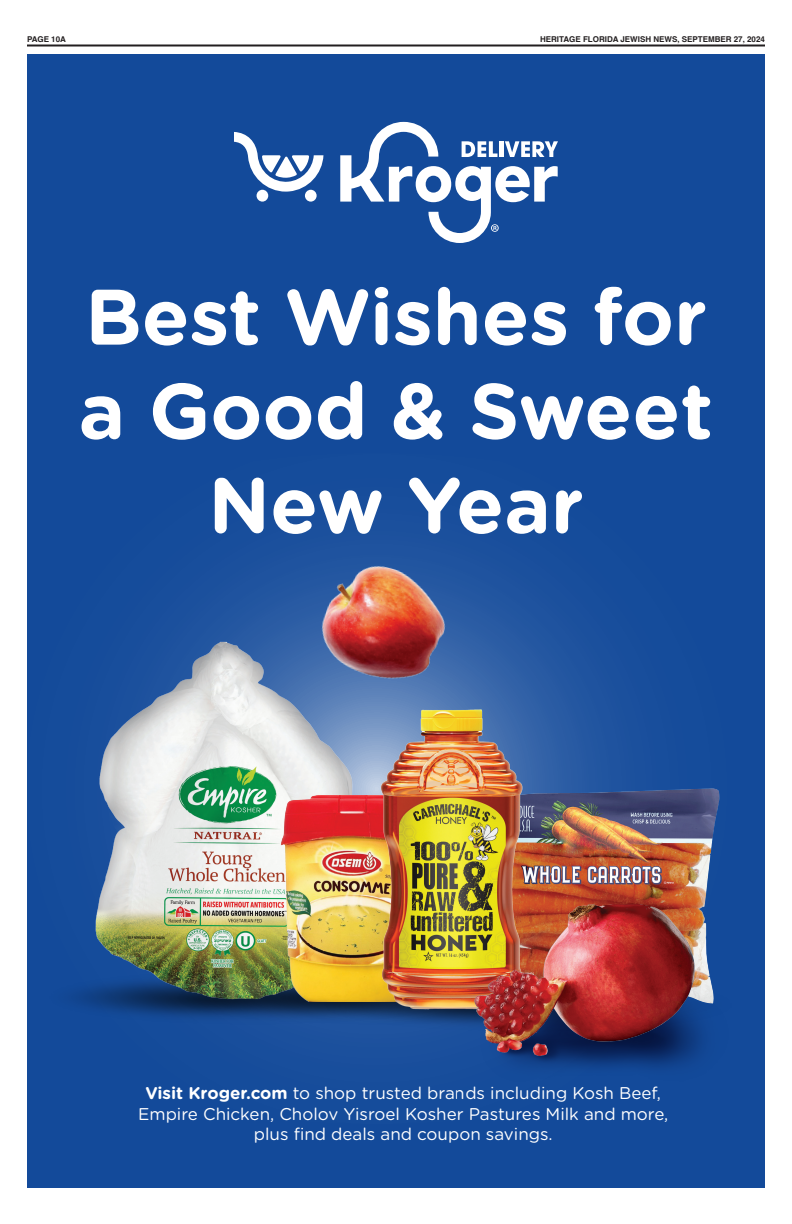
<style>
.page{position:relative;width:792px;height:1224px;background:#fff}
.page>*{position:absolute;margin:0;border:0;box-sizing:border-box;transform-origin:0 0}
.t1{font:700 78.5px/94.2px "Gotham Rounded";color:#fff;text-align:center}
.t2{font:17px/20.4px "Gotham Rounded";color:#fff;text-align:center}
.t3{font:700 8px "Helvetica";color:#231f20}
.s1{font-weight:700}
</style>
<div class="page">
<hr style="left:27px;top:44px;width:738px;height:2px;background:#231f20">
<div style="left:27px;top:54px;width:738px;height:1134px;background:#134a9a"></div>
<svg style="left:183px;top:570px;width:443px;height:218px;fill:#1f539f"></svg>
<img style="left:539px;top:788px;width:181px;height:73px">
<img style="left:156px;top:1010px;width:148px;height:18px">
<img style="left:304px;top:1010px;width:154px;height:29px">
<img style="left:74px;top:632px;width:271px;height:378px">
<img style="left:252px;top:795px;width:93px;height:206px">
<img style="left:345px;top:701px;width:194px;height:321px">
<img style="left:458px;top:861px;width:252px;height:33px">
<img style="left:458px;top:894px;width:256px;height:174px">
<img style="left:231px;top:540px;width:264px;height:188px">
<svg style="left:340px;top:122px;width:218px;height:121px"></svg>
<div style="left:257px;top:190px;width:11px;height:12px;background:#fff;border-radius:50%"></div>
<div style="left:305px;top:190px;width:12px;height:12px;background:#fff;border-radius:50%"></div>
<svg style="left:234px;top:132px;width:89px;height:60px"></svg>
<p class="t3" style="left:27px;top:34px;width:40px">PAGE 10A</p>
<p class="t3" style="left:540px;top:34px;width:226px">HERITAGE FLORIDA JEWISH NEWS, SEPTEMBER 27, 2024</p>
<p class="t1" style="left:79px;top:267px;width:636px">Best Wishes for a Good &amp; Sweet<br>New Year</p>
<p class="t2" style="left:138px;top:1082px;width:532px"><span class="s1">Visit Kroger.com</span> to shop trusted brands including Kosh Beef,<br>Empire Chicken, Cholov Yisroel Kosher Pastures Milk and more, plus find deals and coupon savings.</p>
</div>
